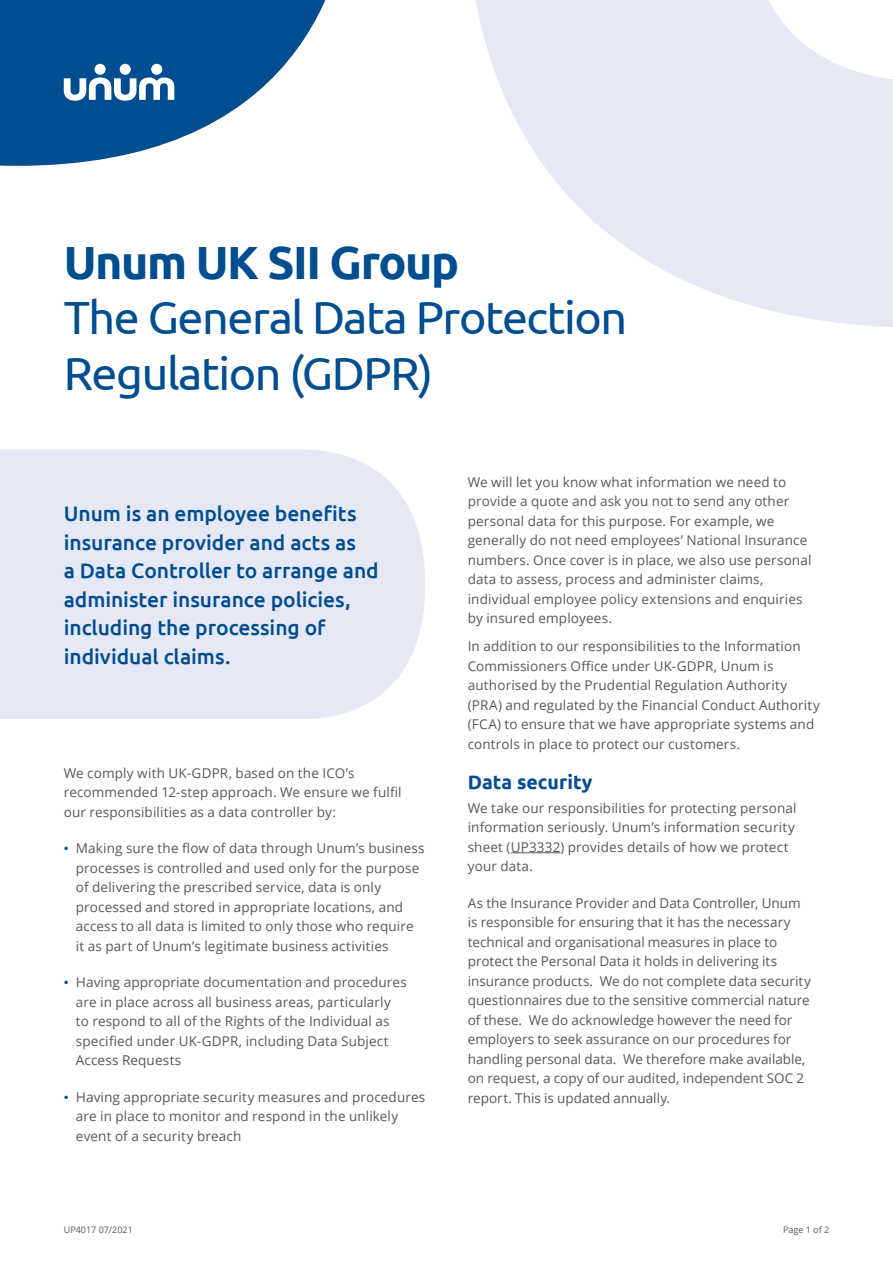
<style>
.page{position:relative;width:893px;height:1263px;background:#fff}
.page>*{position:absolute;margin:0;border:0;box-sizing:border-box;transform-origin:0 0}
.t1{font:46.5px/55.5px "Ubuntu";letter-spacing:-.03em;color:#004d8f}
.t2{font:700 46.5px "Ubuntu";letter-spacing:-.03em;color:#004d8f}
.t3{font:500 21px/28.5px "Ubuntu";letter-spacing:-.005em;color:#004d8f}
.t4{font:700 19.5px "Ubuntu";color:#004d8f}
.t5{font:13.5px/19.5px "Open Sans";letter-spacing:.01em;color:#575756}
.t6{font:9px "Open Sans";color:#575756}
.s1{font-family:"Ubuntu";color:#005494}
</style>
<div class="page">
<div style="left:0;top:450px;width:425px;height:269px;background:#e6e9f5"></div>
<svg style="left:0;top:0;width:326px;height:166px;fill:#004d8f"></svg>
<svg style="left:64px;top:77px;width:110px;height:24px"></svg>
<div style="left:95px;top:64px;width:11px;height:11px;background:#fff;border-radius:50%"></div>
<div style="left:120px;top:64px;width:11px;height:11px;background:#fff;border-radius:50%"></div>
<div style="left:151px;top:64px;width:11px;height:11px;background:#fff;border-radius:50%"></div>
<svg style="left:476px;top:0;width:417px;height:327px;fill:#e6e9f5"></svg>
<hr style="left:511px;top:852px;width:49px;height:1px;background:#575756">
<h1 class="t2" style="left:64px;top:234px;width:397px">Unum UK SII Group</h1>
<h1 class="t1" style="left:64px;top:288px;width:565px">The General Data Protection<br>Regulation (GDPR)</h1>
<h2 class="t3" style="left:64px;top:499px;width:317px">Unum is an employee benefits insurance provider and acts as<br>a Data Controller to arrange and administer insurance policies, including the processing of individual claims.</h2>
<p class="t5" style="left:64px;top:763px;width:339px">We comply with UK-GDPR, based on the ICO’s recommended 12-step approach. We ensure we fulfil our responsibilities as a data controller by:</p>
<p class="t5" style="left:76px;top:838px;width:350px;text-indent:-12px"><span class="s1">•</span> Making sure the flow of data through Unum’s business processes is controlled and used only for the purpose of delivering the prescribed service, data is only processed and stored in appropriate locations, and access to all data is limited to only those who require it as part of Unum’s legitimate business activities</p>
<p class="t5" style="left:76px;top:972px;width:332px;text-indent:-12px"><span class="s1">•</span> Having appropriate documentation and procedures are in place across all business areas, particularly to respond to all of the Rights of the Individual as specified under UK-GDPR, including Data Subject Access Requests</p>
<p class="t5" style="left:76px;top:1087px;width:351px;text-indent:-12px"><span class="s1">•</span> Having appropriate security measures and procedures are in place to monitor and respond in the unlikely event of a security breach</p>
<p class="t6" style="left:64px;top:1223px;width:71px">UP4017 07/2021</p>
<p class="t5" style="left:468px;top:472px;width:345px">We will let you know what information we need to provide a quote and ask you not to send any other personal data for this purpose. For example, we generally do not need employees’ National Insurance numbers. Once cover is in place, we also use personal data to assess, process and administer claims, individual employee policy extensions and enquiries by insured employees.</p>
<p class="t5" style="left:468px;top:636px;width:354px">In addition to our responsibilities to the Information Commissioners Office under UK-GDPR, Unum is authorised by the Prudential Regulation Authority (PRA) and regulated by the Financial Conduct Authority (FCA) to ensure that we have appropriate systems and controls in place to protect our customers.</p>
<h3 class="t4" style="left:468px;top:770px;width:126px">Data security</h3>
<p class="t5" style="left:468px;top:798px;width:330px">We take our responsibilities for protecting personal information seriously. Unum’s information security sheet (UP3332) provides details of how we protect your data.</p>
<p class="t5" style="left:468px;top:893px;width:345px">As the Insurance Provider and Data Controller, Unum is responsible for ensuring that it has the necessary technical and organisational measures in place to protect the Personal Data it holds in delivering its insurance products. We do not complete data security questionnaires due to the sensitive commercial nature of these. We do acknowledge however the need for employers to seek assurance on our procedures for handling personal data. We therefore make available, on request, a copy of our audited, independent SOC 2 report. This is updated annually.</p>
<p class="t6" style="left:783px;top:1223px;width:48px">Page 1 of 2</p>
</div>
